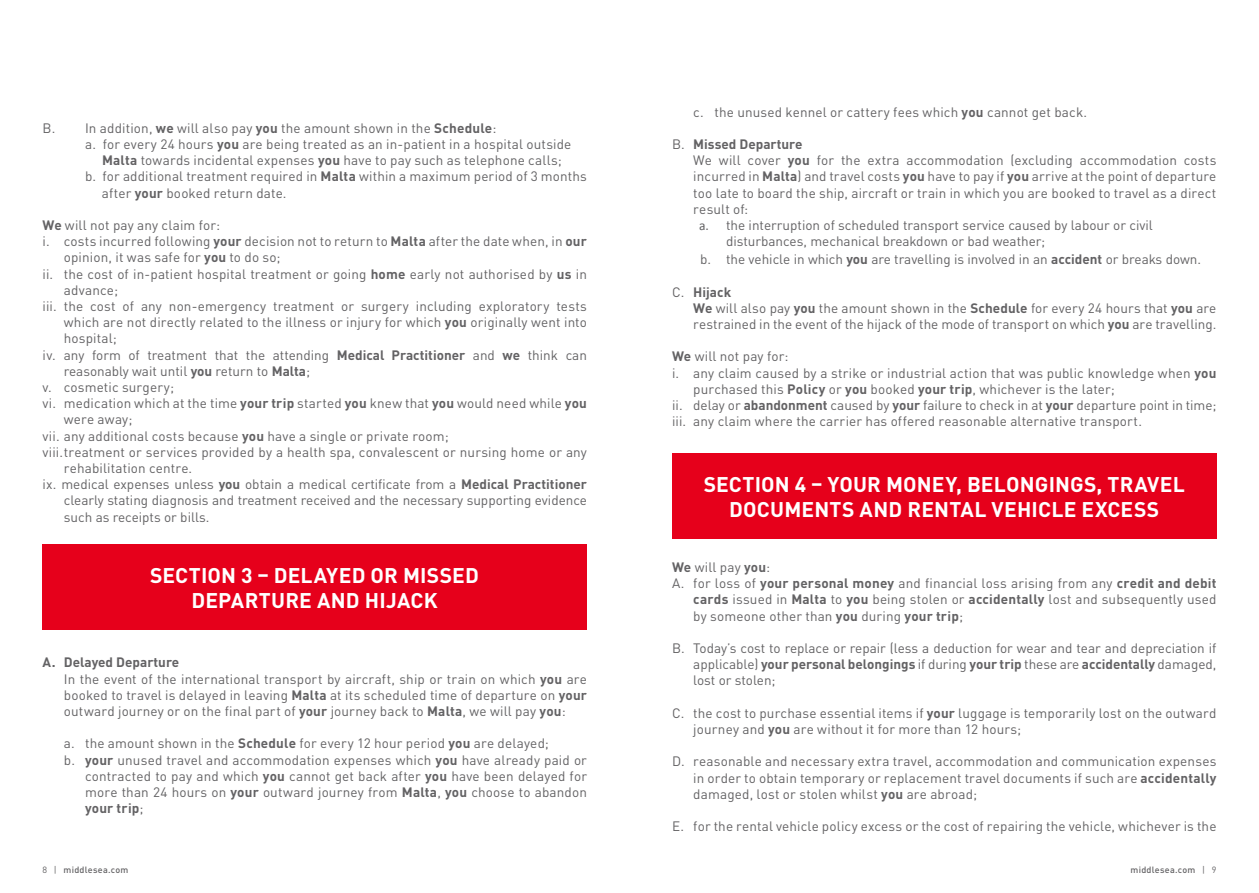
<style>
.page{position:relative;width:1259px;height:893px;background:#fff}
.page>*{position:absolute;margin:0;border:0;box-sizing:border-box;transform-origin:0 0}
.t1{font:700 21px/25.2px "DIN Pro";letter-spacing:.01em;color:#fff;text-align:center}
.t2{font:13.5px/16.2px "DIN Pro";letter-spacing:.01em;color:#636264}
.t3{font:700 13.5px "DIN Pro";color:#636264}
.t4{font:500 9px "DIN Pro";letter-spacing:.03em;color:#636264}
.s1{font-weight:700}
.s2{font-weight:400}
.s3{font-family:"Calibri"}
</style>
<div class="page">
<div style="left:42px;top:545px;width:545px;height:85px;background:#e6001b"></div>
<div style="left:672px;top:454px;width:544px;height:85px;background:#e6001b"></div>
<p class="t2" style="left:43px;top:119px;width:455px">B. In addition, <span class="s1">we</span> will also pay <span class="s1">you</span> the amount shown in the <span class="s1">Schedule</span>:</p>
<p class="t2" style="left:85px;top:135px;width:488px">a. for every 24 hours <span class="s1">you</span> are being treated as an in-patient in a hospital outside</p>
<p class="t2" style="left:102px;top:151px;width:461px"><span class="s1">Malta</span> towards incidental expenses <span class="s1">you</span> have to pay such as telephone calls;</p>
<p class="t2" style="left:85px;top:167px;width:503px">b. for additional treatment required in <span class="s1">Malta</span> within a maximum period of 3 months</p>
<p class="t2" style="left:102px;top:183px;width:186px">after <span class="s1">your</span> booked return date.</p>
<p class="t2" style="left:43px;top:216px;width:179px"><span class="s1">We</span> will not pay any claim for:</p>
<p class="t2" style="left:43px;top:232px;width:546px">i. costs incurred following <span class="s1">your</span> decision not to return to <span class="s1">Malta</span> after the date when, in <span class="s1">our</span></p>
<p class="t2" style="left:64px;top:248px;width:218px">opinion, it was safe for <span class="s1">you</span> to do so;</p>
<p class="t2" style="left:43px;top:264px;width:546px">ii. the cost of in-patient hospital treatment or going <span class="s1">home</span> early not authorised by <span class="s1">us</span> in</p>
<p class="t2" style="left:64px;top:281px;width:56px">advance;</p>
<p class="t2" style="left:43px;top:297px;width:546px">iii. the cost of any non-emergency treatment or surgery including exploratory tests</p>
<p class="t2" style="left:64px;top:313px;width:524px">which are not directly related to the illness or injury for which <span class="s1">you</span> originally went into</p>
<p class="t2" style="left:64px;top:329px;width:55px">hospital;</p>
<p class="t2" style="left:43px;top:345px;width:546px">iv. any form of treatment that the attending <span class="s1">Medical Practitioner</span> and <span class="s1">we</span> think can</p>
<p class="t2" style="left:64px;top:362px;width:248px">reasonably wait until <span class="s1">you</span> return to <span class="s1">Malta</span>;</p>
<p class="t2" style="left:43px;top:378px;width:133px">v. cosmetic surgery;</p>
<p class="t2" style="left:43px;top:394px;width:546px">vi. medication which at the time <span class="s1">your trip</span> started <span class="s1">you</span> knew that <span class="s1">you</span> would need while <span class="s1">you</span></p>
<p class="t2" style="left:64px;top:410px;width:70px">were away;</p>
<p class="t2" style="left:43px;top:426px;width:408px">vii. any additional costs because <span class="s1">you</span> have a single or private room;</p>
<p class="t2" style="left:43px;top:443px;width:546px">viii.treatment or services provided by a health spa, convalescent or nursing home or any</p>
<p class="t2" style="left:64px;top:459px;width:130px">rehabilitation centre.</p>
<p class="t2" style="left:43px;top:475px;width:546px">ix. medical expenses unless <span class="s1">you</span> obtain a medical certificate from a <span class="s1">Medical Practitioner</span></p>
<p class="t2" style="left:64px;top:491px;width:525px">clearly stating diagnosis and treatment received and the necessary supporting evidence</p>
<p class="t2" style="left:64px;top:507px;width:147px">such as receipts or bills.</p>
<h1 class="t1" style="left:150px;top:560px;width:330px">SECTION 3 – DELAYED OR MISSED<br>DEPARTURE AND HIJACK</h1>
<p class="t2" style="left:64px;top:653px;width:525px;text-indent:-21px"><span class="s1">A. Delayed Departure<br></span>In the event of the international transport by aircraft, ship or train on which <span class="s1">you</span> are booked to travel is delayed in leaving <span class="s1">Malta</span> at its scheduled time of departure on <span class="s1">your </span>outward journey or on the final part of <span class="s1">your</span> journey back to <span class="s1">Malta</span>, we will pay <span class="s1">you</span>:</p>
<p class="t2" style="left:64px;top:734px;width:486px">a. the amount shown in the <span class="s1">Schedule</span> for every 12 hour period <span class="s1">you</span> are delayed;</p>
<p class="t2" style="left:64px;top:750px;width:524px">b. <span class="s1">your</span> unused travel and accommodation expenses which <span class="s1">you</span> have already paid or</p>
<p class="t2" style="left:85px;top:767px;width:503px">contracted to pay and which <span class="s1">you</span> cannot get back after <span class="s1">you</span> have been delayed for</p>
<p class="t2" style="left:85px;top:783px;width:503px">more than 24 hours on <span class="s1">your</span> outward journey from <span class="s1">Malta</span>, <span class="s1">you</span> choose to abandon</p>
<p class="t3" style="left:85px;top:797px;width:60px">your trip<span class="s2">;</span></p>
<p class="t2" style="left:693px;top:102px;width:395px">c. the unused kennel or cattery fees which <span class="s1">you</span> cannot get back.</p>
<p class="t3" style="left:672px;top:133px;width:132px"><span class="s2">B.</span> Missed Departure</p>
<p class="t2" style="left:693px;top:151px;width:525px">We will cover <span class="s1">you</span> for the extra accommodation (excluding accommodation costs</p>
<p class="t2" style="left:693px;top:167px;width:524px">incurred in <span class="s1">Malta</span>) and travel costs <span class="s1">you</span> have to pay if <span class="s1">you</span> arrive at the point of departure</p>
<p class="t2" style="left:693px;top:183px;width:524px">too late to board the ship, aircraft or train in which you are booked to travel as a direct</p>
<p class="t2" style="left:693px;top:200px;width:56px">result of:</p>
<p class="t2" style="left:699px;top:216px;width:455px"><span class="s3">a.</span> the interruption of scheduled transport service caused by labour or civil</p>
<p class="t2" style="left:726px;top:232px;width:320px">disturbances, mechanical breakdown or bad weather;</p>
<p class="t2" style="left:700px;top:250px;width:502px">b. the vehicle in which <span class="s1">you</span> are travelling is involved in an <span class="s1">accident</span> or breaks down.</p>
<p class="t2" style="left:693px;top:282px;width:525px;text-indent:-21px">C. <span class="s1">Hijack<br>We</span> will also pay <span class="s1">you</span> the amount shown in the <span class="s1">Schedule</span> for every 24 hours that <span class="s1">you</span> are restrained in the event of the hijack of the mode of transport on which <span class="s1">you</span> are travelling.</p>
<p class="t2" style="left:672px;top:347px;width:118px"><span class="s1">We</span> will not pay for:</p>
<p class="t2" style="left:672px;top:363px;width:546px">i. any claim caused by a strike or industrial action that was public knowledge when <span class="s1">you</span></p>
<p class="t2" style="left:693px;top:380px;width:423px">purchased this <span class="s1">Policy</span> or <span class="s1">you</span> booked <span class="s1">your trip</span>, whichever is the later;</p>
<p class="t2" style="left:672px;top:396px;width:546px">ii. delay or <span class="s1">abandonment</span> caused by <span class="s1">your</span> failure to check in at <span class="s1">your</span> departure point in time;</p>
<p class="t2" style="left:672px;top:412px;width:471px">iii. any claim where the carrier has offered reasonable alternative transport.</p>
<h1 class="t1" style="left:704px;top:469px;width:482px">SECTION 4 – YOUR MONEY, BELONGINGS, TRAVEL<br>DOCUMENTS AND RENTAL VEHICLE EXCESS</h1>
<p class="t2" style="left:672px;top:558px;width:100px"><span class="s1">We</span> will pay <span class="s1">you</span>:</p>
<p class="t2" style="left:672px;top:574px;width:546px">A. for loss of <span class="s1">your personal money</span> and financial loss arising from any <span class="s1">credit and debit</span></p>
<p class="t2" style="left:693px;top:590px;width:524px"><span class="s1">cards</span> issued in <span class="s1">Malta</span> to <span class="s1">you</span> being stolen or <span class="s1">accidentally</span> lost and subsequently used</p>
<p class="t2" style="left:693px;top:606px;width:271px">by someone other than <span class="s1">you</span> during <span class="s1">your trip</span>;</p>
<p class="t2" style="left:693px;top:639px;width:525px;text-align:justify;text-indent:-21px">B. Today’s cost to replace or repair (less a deduction for wear and tear and depreciation if applicable) <span class="s1">your personal belongings</span> if during <span class="s1">your trip</span> these are <span class="s1">accidentally</span> damaged, lost or stolen;</p>
<p class="t2" style="left:693px;top:704px;width:524px;text-indent:-21px">C. the cost to purchase essential items if <span class="s1">your</span> luggage is temporarily lost on the outward journey and <span class="s1">you</span> are without it for more than 12 hours;</p>
<p class="t2" style="left:693px;top:752px;width:525px;text-align:justify;text-indent:-21px">D. reasonable and necessary extra travel, accommodation and communication expenses in order to obtain temporary or replacement travel documents if such are <span class="s1">accidentally </span>damaged, lost or stolen whilst <span class="s1">you</span> are abroad;</p>
<p class="t2" style="left:672px;top:817px;width:546px">E. for the rental vehicle policy excess or the cost of repairing the vehicle, whichever is the</p>
<p class="t4" style="left:43px;top:862px;width:87px"><span class="s2">8 |</span> middlesea.com</p>
<p class="t4" style="left:1130px;top:862px;width:87px">middlesea.com <span class="s2">| 9</span></p>
</div>
